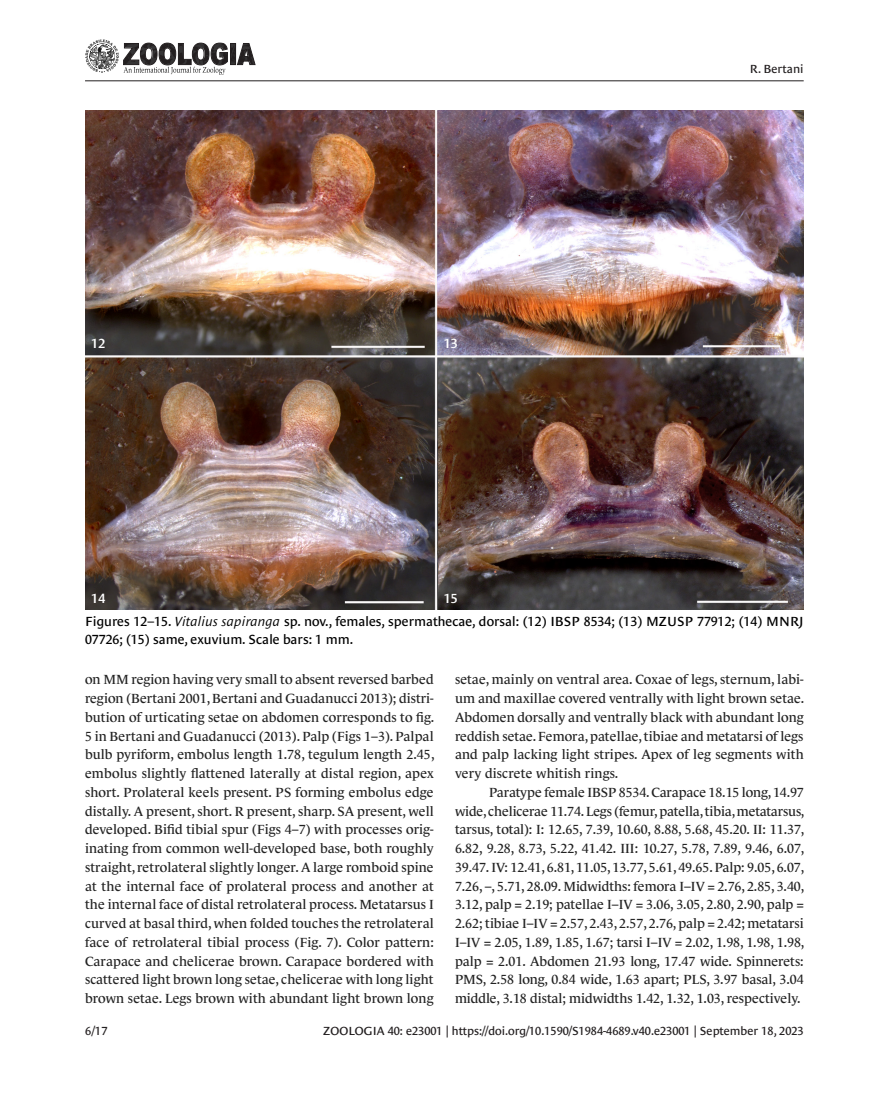
<style>
.page{position:relative;width:893px;height:1106px;background:#fff}
.page>*{position:absolute;margin:0;border:0;box-sizing:border-box;transform-origin:0 0}
.t1{font:13.5px/18.8px "Le Monde Journal Std";letter-spacing:.01em;color:#222;text-align:justify}
.Figure_caption{font:13.5px/18px "Le Monde Sans Std";color:#000}
.t2{font:600 13.5px "Le Monde Sans Std";color:#fff}
.t3{font:12px "Le Monde Sans Std";color:#231f20}
.s1{font-style:italic}
</style>
<div class="page">
<img style="left:85px;top:111px;width:719px;height:498px">
<hr style="left:85px;top:80px;width:719px;height:1px;background:#231f20">
<svg style="left:85px;top:39px;width:170px;height:36px"></svg>
<p class="t2" style="left:91px;top:336px;width:15px">12</p>
<p class="t2" style="left:444px;top:336px;width:15px">13</p>
<p class="t2" style="left:91px;top:591px;width:15px">14</p>
<p class="t2" style="left:444px;top:591px;width:15px">15</p>
<p class="t3" style="left:750px;top:62px;width:55px">R. Bertani</p>
<p class="Figure_caption" style="left:85px;top:612px;width:720px">Figures 12–15. <span class="s1">Vitalius sapiranga</span> sp. nov., females, spermathecae, dorsal: (12) IBSP 8534; (13) MZUSP 77912; (14) MNRJ<br>07726; (15) same, exuvium. Scale bars: 1 mm.</p>
<p class="t1" style="left:85px;top:670px;width:351px">on MM region having very small to absent reversed barbed region (Bertani 2001, Bertani and Guadanucci 2013); distri&shy;bution of urticating setae on abdomen corresponds to fig.<br>5 in Bertani and Guadanucci (2013). Palp (Figs 1–3). Palpal bulb pyriform, embolus length 1.78, tegulum length 2.45, embolus slightly flattened laterally at distal region, apex short. Prolateral keels present. PS forming embolus edge distally. A present, short. R present, sharp. SA present, well developed. Bifid tibial spur (Figs 4–7) with processes orig&shy;inating from common well-developed base, both roughly straight, retrolateral slightly longer. A large romboid spine at the internal face of prolateral process and another at the internal face of distal retrolateral process. Metatarsus I curved at basal third, when folded touches the retrolateral face of retrolateral tibial process (Fig. 7). Color pattern:<br>Carapace and chelicerae brown. Carapace bordered with scattered light brown long setae, chelicerae with long light brown setae. Legs brown with abundant light brown long</p>
<p class="t1" style="left:455px;top:670px;width:351px">setae, mainly on ventral area. Coxae of legs, sternum, labi&shy;um and maxillae covered ventrally with light brown setae.<br>Abdomen dorsally and ventrally black with abundant long reddish setae. Femora, patellae, tibiae and metatarsi of legs and palp lacking light stripes. Apex of leg segments with very discrete whitish rings.</p>
<p class="t1" style="left:455px;top:782px;width:351px;text-indent:34px">Paratype female IBSP 8534. Carapace 18.15 long, 14.97 wide, chelicerae 11.74. Legs (femur, patella, tibia, metatarsus, tarsus, total): I: 12.65, 7.39, 10.60, 8.88, 5.68, 45.20. II: 11.37, 6.82, 9.28, 8.73, 5.22, 41.42. III: 10.27, 5.78, 7.89, 9.46, 6.07, 39.47. IV: 12.41, 6.81, 11.05, 13.77, 5.61, 49.65. Palp: 9.05, 6.07, 7.26, –, 5.71, 28.09. Midwidths: femora I–IV = 2.76, 2.85, 3.40, 3.12, palp = 2.19; patellae I–IV = 3.06, 3.05, 2.80, 2.90, palp = 2.62; tibiae I–IV = 2.57, 2.43, 2.57, 2.76, palp = 2.42; metatarsi I–IV = 2.05, 1.89, 1.85, 1.67; tarsi I–IV = 2.02, 1.98, 1.98, 1.98, palp = 2.01. Abdomen 21.93 long, 17.47 wide. Spinnerets:<br>PMS, 2.58 long, 0.84 wide, 1.63 apart; PLS, 3.97 basal, 3.04 middle, 3.18 distal; midwidths 1.42, 1.32, 1.03, respectively.</p>
<p class="t3" style="left:85px;top:1023px;width:24px">6/17</p>
<p class="t3" style="left:323px;top:1023px;width:482px">ZOOLOGIA 40: e23001 | https://doi.org/10.1590/S1984-4689.v40.e23001 | September 18, 2023</p>
</div>
